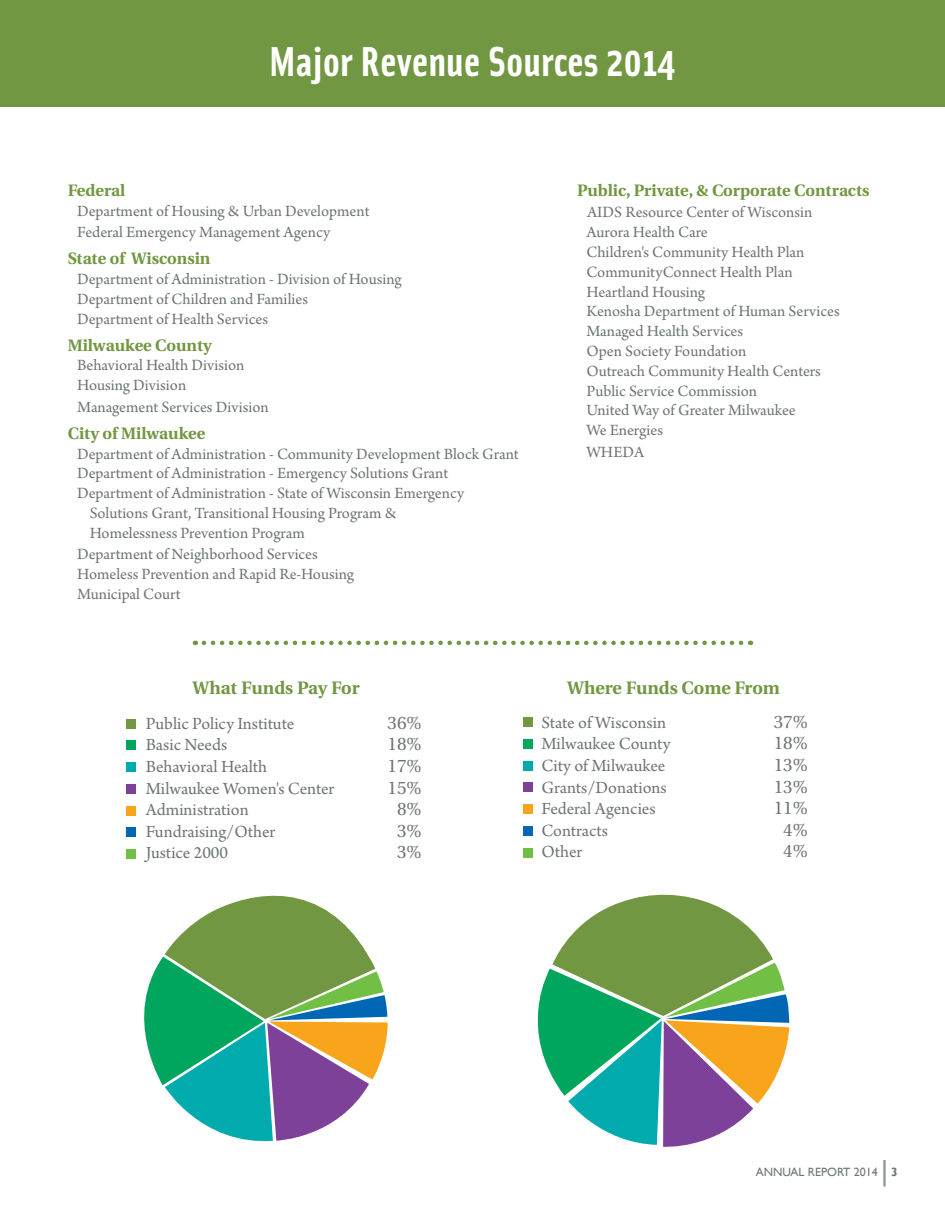
<style>
.page{position:relative;width:945px;height:1215px;background:#fff}
.page>*{position:absolute;margin:0;border:0;box-sizing:border-box;transform-origin:0 0}
.t1{font:700 42px "Solex";color:#fff}
.t2{font:18px "Arno Pro";color:#6e7475}
.t3{font:18px "Utopia";color:#6e7475}
.t4{font:700 18px "Utopia";color:#729742}
.t5{font:16.5px "Arno Pro";color:#6e7475}
.t6{font:700 16.5px "Utopia";color:#729742}
.t7{font:12px "Gill Sans";color:#6e7475}
.s1{font-weight:700}
</style>
<div class="page">
<div style="left:14px;top:0;width:931px;height:107px;background:#729742"></div>
<div style="left:0;top:0;width:14px;height:107px;background:#729742"></div>
<svg style="left:195px;top:641px;width:546px;height:4px"></svg>
<div style="left:126px;top:719px;width:10px;height:10px;background:#729742"></div>
<div style="left:126px;top:849px;width:10px;height:10px;background:#71bf44"></div>
<div style="left:126px;top:828px;width:10px;height:9px;background:#0166b3"></div>
<div style="left:126px;top:806px;width:10px;height:10px;background:#f9a51b"></div>
<div style="left:126px;top:784px;width:10px;height:10px;background:#7d4199"></div>
<div style="left:126px;top:762px;width:10px;height:10px;background:#00aaad"></div>
<div style="left:126px;top:741px;width:10px;height:9px;background:#00a65d"></div>
<div style="left:523px;top:717px;width:10px;height:10px;background:#729742"></div>
<div style="left:523px;top:848px;width:10px;height:10px;background:#71bf44"></div>
<div style="left:523px;top:826px;width:10px;height:10px;background:#0166b3"></div>
<div style="left:523px;top:804px;width:10px;height:10px;background:#f9a51b"></div>
<div style="left:523px;top:783px;width:10px;height:9px;background:#7d4199"></div>
<div style="left:523px;top:761px;width:10px;height:10px;background:#00aaad"></div>
<div style="left:523px;top:739px;width:10px;height:10px;background:#00a65d"></div>
<svg style="left:537px;top:894px;width:252px;height:253px"></svg>
<svg style="left:144px;top:895px;width:244px;height:247px"></svg>
<svg style="left:884px;top:1160px;width:2px;height:27px"></svg>
<p class="t1" style="left:269px;top:34px;width:409px">Major Revenue Sources 2014</p>
<p class="t6" style="left:68px;top:181px;width:59px">Federal</p>
<p class="t5" style="left:77px;top:201px;width:294px">Department of Housing &amp; Urban Development</p>
<p class="t5" style="left:77px;top:223px;width:255px">Federal Emergency Management Agency</p>
<p class="t6" style="left:68px;top:249px;width:144px">State of Wisconsin</p>
<p class="t5" style="left:77px;top:270px;width:326px">Department of Administration - Division of Housing</p>
<p class="t5" style="left:77px;top:289px;width:232px">Department of Children and Families</p>
<p class="t5" style="left:77px;top:309px;width:192px">Department of Health Services</p>
<p class="t6" style="left:68px;top:336px;width:146px">Milwaukee County</p>
<p class="t5" style="left:77px;top:356px;width:169px">Behavioral Health Division</p>
<p class="t5" style="left:77px;top:376px;width:111px">Housing Division</p>
<p class="t5" style="left:77px;top:397px;width:193px">Management Services Division</p>
<p class="t6" style="left:68px;top:424px;width:139px">City of Milwaukee</p>
<p class="t5" style="left:77px;top:444px;width:443px">Department of Administration - Community Development Block Grant</p>
<p class="t5" style="left:77px;top:464px;width:373px">Department of Administration - Emergency Solutions Grant</p>
<p class="t5" style="left:77px;top:484px;width:389px">Department of Administration - State of Wisconsin Emergency</p>
<p class="t5" style="left:90px;top:504px;width:308px">Solutions Grant, Transitional Housing Program &amp;</p>
<p class="t5" style="left:90px;top:523px;width:217px">Homelessness Prevention Program</p>
<p class="t5" style="left:77px;top:545px;width:242px">Department of Neighborhood Services</p>
<p class="t5" style="left:77px;top:565px;width:278px">Homeless Prevention and Rapid Re-Housing</p>
<p class="t5" style="left:77px;top:585px;width:105px">Municipal Court</p>
<p class="t6" style="left:577px;top:181px;width:294px">Public, Private, &amp; Corporate Contracts</p>
<p class="t5" style="left:587px;top:203px;width:227px">AIDS Resource Center of Wisconsin</p>
<p class="t5" style="left:586px;top:223px;width:123px">Aurora Health Care</p>
<p class="t5" style="left:586px;top:243px;width:219px">Children's Community Health Plan</p>
<p class="t5" style="left:586px;top:262px;width:208px">CommunityConnect Health Plan</p>
<p class="t5" style="left:586px;top:282px;width:120px">Heartland Housing</p>
<p class="t5" style="left:586px;top:302px;width:255px">Kenosha Department of Human Services</p>
<p class="t5" style="left:586px;top:322px;width:158px">Managed Health Services</p>
<p class="t5" style="left:586px;top:342px;width:162px">Open Society Foundation</p>
<p class="t5" style="left:586px;top:361px;width:236px">Outreach Community Health Centers</p>
<p class="t5" style="left:586px;top:381px;width:172px">Public Service Commission</p>
<p class="t5" style="left:586px;top:401px;width:211px">United Way of Greater Milwaukee</p>
<p class="t5" style="left:586px;top:421px;width:78px">We Energies</p>
<p class="t5" style="left:586px;top:442px;width:59px">WHEDA</p>
<p class="t4" style="left:192px;top:678px;width:169px">What Funds Pay For</p>
<p class="t4" style="left:567px;top:678px;width:214px">Where Funds Come From</p>
<p class="t2" style="left:541px;top:712px;width:126px">State of Wisconsin</p>
<p class="t3" style="left:774px;top:712px;width:36px">37%</p>
<p class="t2" style="left:541px;top:734px;width:131px">Milwaukee County</p>
<p class="t3" style="left:774px;top:733px;width:36px">18%</p>
<p class="t2" style="left:541px;top:755px;width:126px">City of Milwaukee</p>
<p class="t3" style="left:774px;top:755px;width:36px">13%</p>
<p class="t2" style="left:541px;top:777px;width:127px">Grants/Donations</p>
<p class="t3" style="left:774px;top:777px;width:36px">13%</p>
<p class="t2" style="left:541px;top:799px;width:116px">Federal Agencies</p>
<p class="t3" style="left:774px;top:798px;width:36px">11%</p>
<p class="t2" style="left:541px;top:820px;width:68px">Contracts</p>
<p class="t3" style="left:783px;top:820px;width:26px">4%</p>
<p class="t2" style="left:541px;top:842px;width:42px">Other</p>
<p class="t3" style="left:783px;top:841px;width:26px">4%</p>
<p class="t2" style="left:146px;top:713px;width:150px">Public Policy Institute</p>
<p class="t3" style="left:388px;top:713px;width:36px">36%</p>
<p class="t2" style="left:146px;top:735px;width:83px">Basic Needs</p>
<p class="t3" style="left:388px;top:734px;width:36px">18%</p>
<p class="t2" style="left:146px;top:756px;width:123px">Behavioral Health</p>
<p class="t3" style="left:388px;top:756px;width:36px">17%</p>
<p class="t2" style="left:146px;top:778px;width:190px">Milwaukee Women's Center</p>
<p class="t3" style="left:388px;top:778px;width:36px">15%</p>
<p class="t2" style="left:146px;top:800px;width:104px">Administration</p>
<p class="t3" style="left:397px;top:799px;width:26px">8%</p>
<p class="t2" style="left:146px;top:821px;width:131px">Fundraising/Other</p>
<p class="t3" style="left:397px;top:821px;width:26px">3%</p>
<p class="t2" style="left:146px;top:843px;width:84px">Justice 2000</p>
<p class="t3" style="left:397px;top:842px;width:26px">3%</p>
<p class="t7" style="left:756px;top:1165px;width:144px">ANNUAL REPORT 2014 <span class="s1">3</span></p>
</div>
